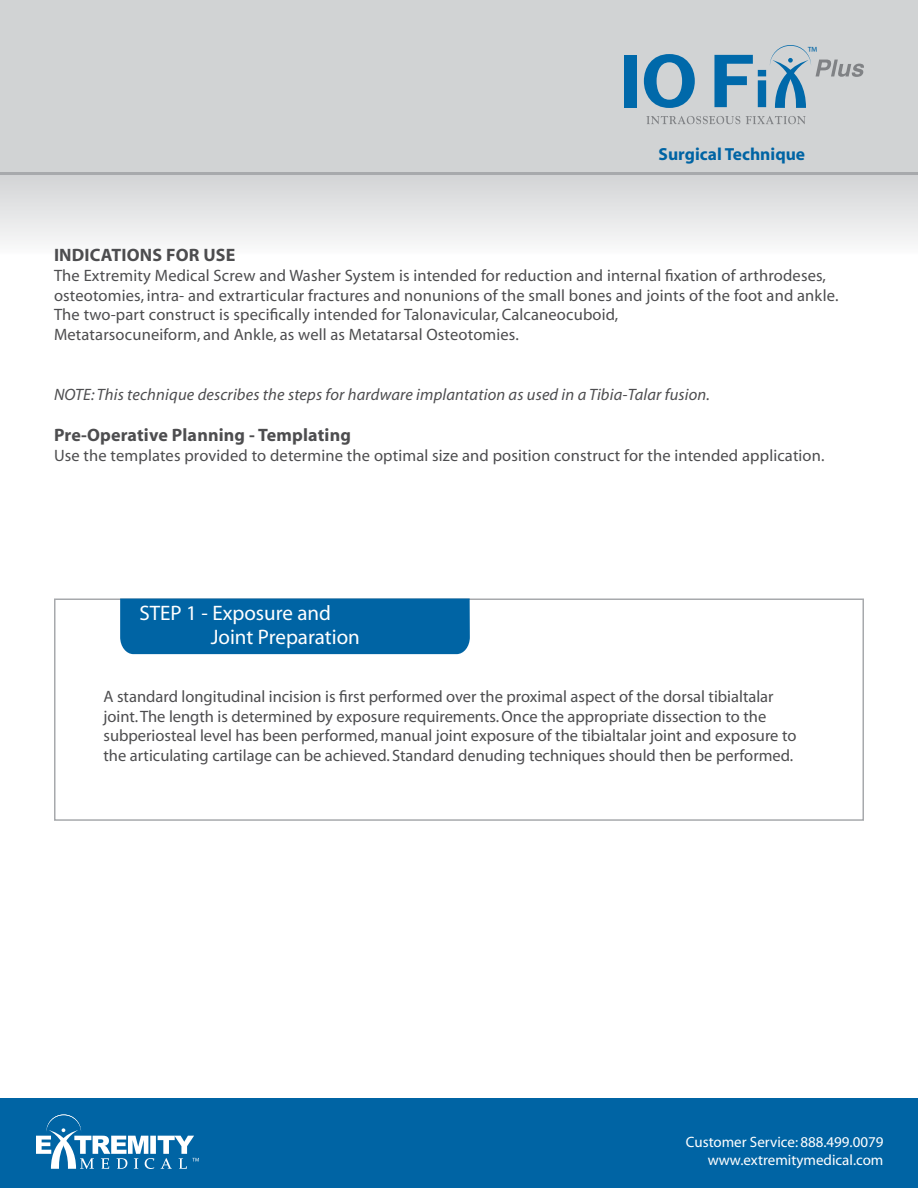
<style>
.page{position:relative;width:918px;height:1188px;background:#fff}
.page>*{position:absolute;margin:0;border:0;box-sizing:border-box;transform-origin:0 0}
.t1{font:21px/23.2px "Myriad";color:#fff}
.t2{font:700 18px "Myriad";letter-spacing:.01em;color:#4d4d4f}
.t3{font:700 17.55px "Myriad";color:#0064a4}
.t4{font:16.5px/19.8px "Myriad";letter-spacing:.005em;color:#4d4d4f}
.t5{font:italic 16.5px "Myriad";letter-spacing:.01em;color:#4d4d4f}
.t6{font:15px/18px "Myriad";color:#fff;text-align:right}
.t7{font:12px "Myriad";color:#0064a4}
</style>
<div class="page">
<div style="left:54px;top:598px;width:810px;height:223px;border:2px solid #a7a9ac"></div>
<div style="left:0;top:174px;width:918px;height:83px;background:linear-gradient(to bottom,#d1d3d4,#fcfdfd)"></div>
<div style="left:0;top:0;width:918px;height:172px;background:#d1d3d4"></div>
<div style="left:0;top:1098px;width:918px;height:90px;background:#0064a4"></div>
<hr style="left:0;top:172px;width:918px;height:3px;background:#a7a9ac">
<div style="left:120px;top:598px;width:350px;height:56px;background:#0064a4"></div>
<svg style="left:36px;top:1114px;width:163px;height:55px"></svg>
<svg style="left:646px;top:116px;width:94px;height:8px"></svg>
<svg style="left:746px;top:116px;width:60px;height:8px"></svg>
<div style="left:625px;top:55px;width:12px;height:52px;background:#0069aa"></div>
<svg style="left:644px;top:54px;width:51px;height:54px"></svg>
<svg style="left:714px;top:45px;width:150px;height:63px"></svg>
<p class="t7" style="left:808px;top:45px;width:11px">™</p>
<p class="t3" style="left:659px;top:145px;width:148px">Surgical Technique</p>
<p class="t2" style="left:54px;top:246px;width:183px">INDICATIONS FOR USE</p>
<p class="t4" style="left:54px;top:266px;width:786px">The Extremity Medical Screw and Washer System is intended for reduction and internal fixation of arthrodeses, osteotomies, intra- and extrarticular fractures and nonunions of the small bones and joints of the foot and ankle.<br>The two-part construct is specifically intended for Talonavicular, Calcaneocuboid,<br>Metatarsocuneiform, and Ankle, as well as Metatarsal Osteotomies.</p>
<p class="t5" style="left:54px;top:386px;width:658px">NOTE: This technique describes the steps for hardware implantation as used in a Tibia-Talar fusion.</p>
<p class="t2" style="left:54px;top:426px;width:298px">Pre-Operative Planning - Templating</p>
<p class="t4" style="left:54px;top:446px;width:772px">Use the templates provided to determine the optimal size and position construct for the intended application.</p>
<p class="t1" style="left:211px;top:603px;width:151px;text-indent:-71px">STEP 1 - Exposure and<br>Joint Preparation</p>
<p class="t4" style="left:104px;top:688px;width:695px">A standard longitudinal incision is first performed over the proximal aspect of the dorsal tibialtalar joint. The length is determined by exposure requirements. Once the appropriate dissection to the subperiosteal level has been performed, manual joint exposure of the tibialtalar joint and exposure to the articulating cartilage can be achieved. Standard denuding techniques should then be performed.</p>
<p class="t6" style="left:686px;top:1134px;width:199px">Customer Service: 888.499.0079 www.extremitymedical.com</p>
</div>
